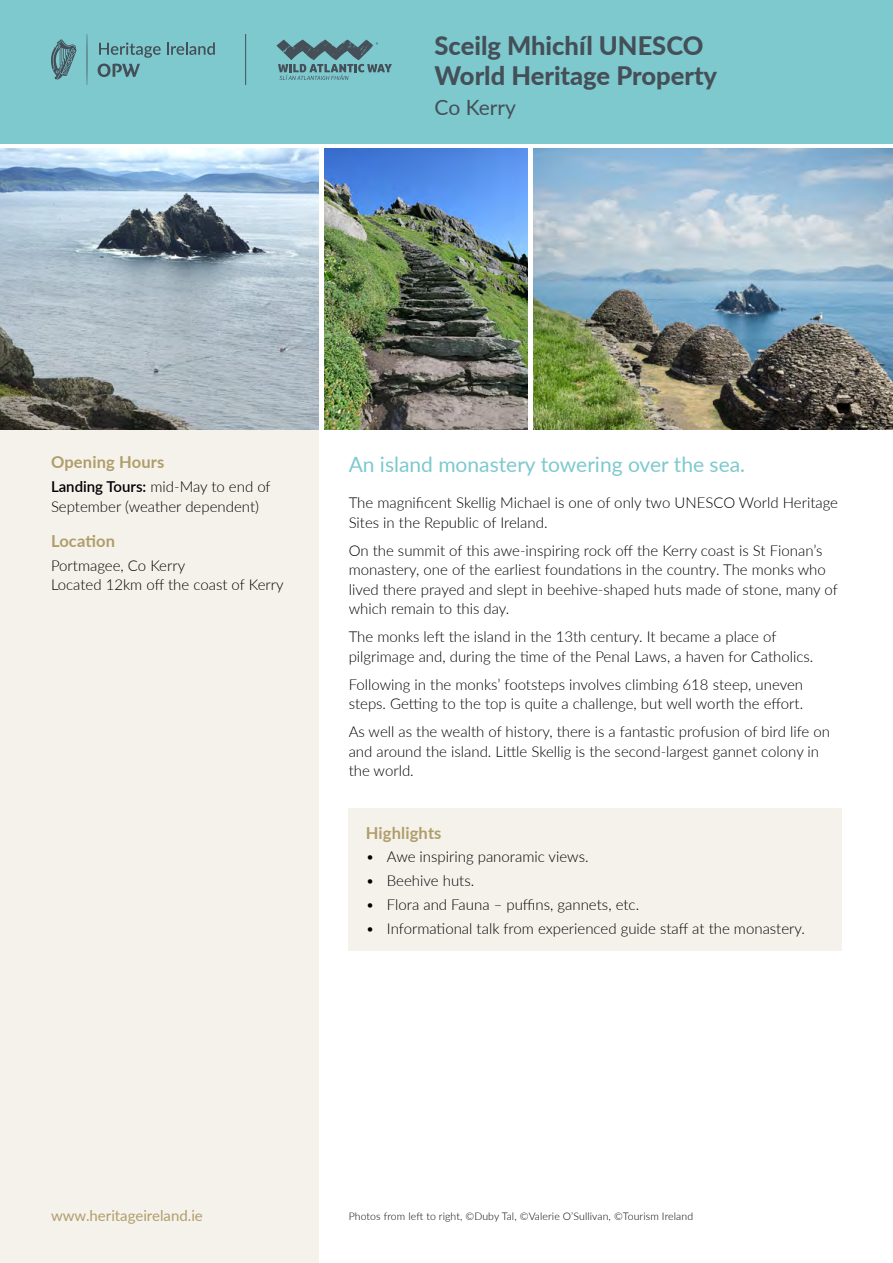
<style>
.page{position:relative;width:893px;height:1263px;background:#fff}
.page>*{position:absolute;margin:0;border:0;box-sizing:border-box;transform-origin:0 0}
.t1{font:800 25.5px/30px "Lato";color:#454f58}
.t2{font:21px "Lato";color:#7dc9ce}
.t3{font:21px "Lato";color:#454f58}
.t4{font:700 16.5px "Lato";letter-spacing:.01em;color:#af9e6b}
.t5{font:300 15px/19.5px "Lato";color:#000}
.t6{font:15px "Lato";color:#af9e6b}
.t7{font:300 10.5px "Lato";letter-spacing:.01em;color:#000}
.s1{font-weight:600}
</style>
<div class="page">
<div style="left:0;top:0;width:893px;height:143px;background:#7dc9ce"></div>
<svg style="left:87px;top:34px;width:1px;height:51px"></svg>
<svg style="left:51px;top:39px;width:26px;height:40px"></svg>
<svg style="left:98px;top:64px;width:42px;height:13px"></svg>
<svg style="left:99px;top:42px;width:62px;height:16px"></svg>
<svg style="left:167px;top:42px;width:48px;height:13px"></svg>
<div style="left:0;top:428px;width:318px;height:835px;background:#f5f2ec"></div>
<img style="left:0;top:148px;width:318px;height:281px">
<img style="left:324px;top:148px;width:203px;height:281px">
<img style="left:533px;top:148px;width:360px;height:281px">
<hr style="left:245px;top:34px;width:1px;height:51px;background:#454f58">
<div style="left:349px;top:808px;width:493px;height:142px;background:#f5f2ec"></div>
<svg style="left:276px;top:40px;width:116px;height:40px"></svg>
<h1 class="t1" style="left:435px;top:29px;width:284px">Sceilg Mhichíl UNESCO<br>World Heritage Property</h1>
<h2 class="t3" style="left:435px;top:92px;width:83px">Co Kerry</h2>
<p class="t4" style="left:51px;top:450px;width:115px">Opening Hours</p>
<p class="t5" style="left:51px;top:476px;width:221px"><span class="s1">Landing Tours:</span> mid-May to end of<br>September (weather dependent)</p>
<p class="t4" style="left:51px;top:529px;width:66px">Location</p>
<p class="t5" style="left:51px;top:555px;width:234px">Portmagee, Co Kerry<br>Located 12km off the coast of Kerry</p>
<h2 class="t2" style="left:349px;top:449px;width:398px">An island monastery towering over the sea.</h2>
<p class="t5" style="left:349px;top:492px;width:491px">The magnificent Skellig Michael is one of only two UNESCO World Heritage<br>Sites in the Republic of Ireland.</p>
<p class="t5" style="left:349px;top:540px;width:491px">On the summit of this awe-inspiring rock off the Kerry coast is St Fionan’s monastery, one of the earliest foundations in the country. The monks who lived there prayed and slept in beehive-shaped huts made of stone, many of which remain to this day.</p>
<p class="t5" style="left:349px;top:626px;width:466px">The monks left the island in the 13th century. It became a place of pilgrimage and, during the time of the Penal Laws, a haven for Catholics.</p>
<p class="t5" style="left:349px;top:674px;width:456px">Following in the monks’ footsteps involves climbing 618 steep, uneven steps. Getting to the top is quite a challenge, but well worth the effort.</p>
<p class="t5" style="left:349px;top:721px;width:483px">As well as the wealth of history, there is a fantastic profusion of bird life on and around the island. Little Skellig is the second-largest gannet colony in the world.</p>
<p class="t4" style="left:366px;top:820px;width:77px">Highlights</p>
<p class="t5" style="left:366px;top:847px;width:224px">• Awe inspiring panoramic views.</p>
<p class="t5" style="left:366px;top:870px;width:110px">• Beehive huts.</p>
<p class="t5" style="left:366px;top:894px;width:275px">• Flora and Fauna – puffins, gannets, etc.</p>
<p class="t5" style="left:366px;top:918px;width:441px">• Informational talk from experienced guide staff at the monastery.</p>
<p class="t6" style="left:51px;top:1205px;width:153px">www.heritageireland.ie</p>
<p class="t7" style="left:349px;top:1209px;width:346px">Photos from left to right, ©Duby Tal, ©Valerie O’Sullivan, ©Tourism Ireland</p>
</div>
